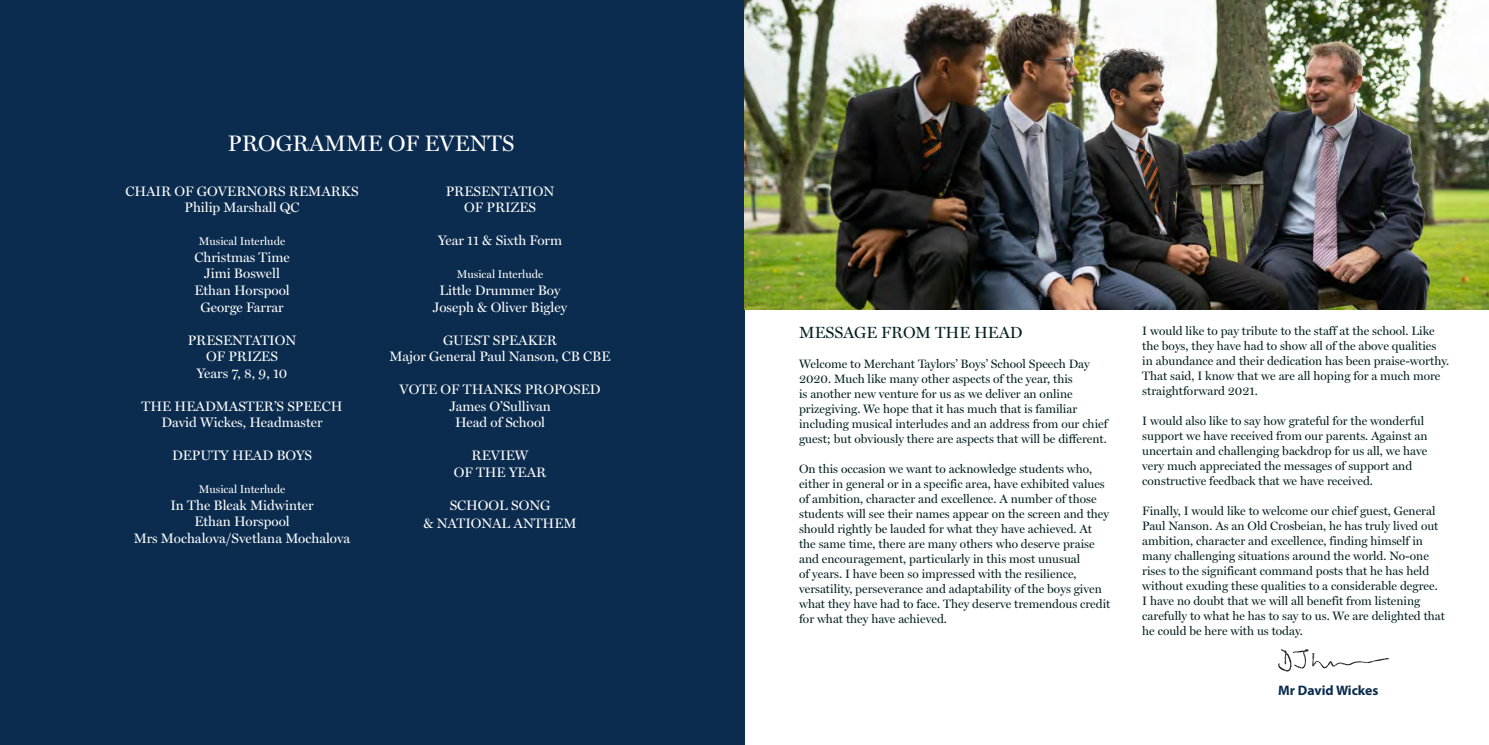
<style>
.page{position:relative;width:1489px;height:745px;background:#fff}
.page>*{position:absolute;margin:0;border:0;box-sizing:border-box;transform-origin:0 0}
.t1{font:22.5px "Miller Display";color:#fff}
.t2{font:16.25px "Miller Display";color:#041f22}
.t3{font:13.75px/16.5px "Miller Display";color:#fff;text-align:center}
.t4{font:700 13.75px "Myriad Pro";color:#0b2c4e}
.t5{font:12.25px/15px "Miller Display";color:#041f22}
.t6{font:11.25px "Miller Display";color:#fff}
</style>
<div class="page">
<div style="left:0;top:0;width:744px;height:744px;background:#0b2c4e"></div>
<img style="left:744px;top:0;width:744px;height:309px">
<svg style="left:1278px;top:649px;width:111px;height:22px"></svg>
<h1 class="t1" style="left:228px;top:130px;width:288px">PROGRAMME OF EVENTS</h1>
<p class="t3" style="left:125px;top:183px;width:235px">CHAIR OF GOVERNORS REMARKS<br>Philip Marshall QC</p>
<p class="t6" style="left:199px;top:235px;width:88px">Musical Interlude</p>
<p class="t3" style="left:194px;top:249px;width:97px">Christmas Time<br>Jimi Boswell<br>Ethan Horspool<br>George Farrar</p>
<p class="t3" style="left:188px;top:331px;width:110px">PRESENTATION<br>OF PRIZES<br>Years 7, 8, 9, 10</p>
<p class="t3" style="left:142px;top:397px;width:202px">THE HEADMASTER’S SPEECH<br>David Wickes, Headmaster</p>
<p class="t3" style="left:172px;top:447px;width:142px">DEPUTY HEAD BOYS</p>
<p class="t6" style="left:199px;top:482px;width:88px">Musical Interlude</p>
<p class="t3" style="left:134px;top:496px;width:218px">In The Bleak Midwinter<br>Ethan Horspool<br>Mrs Mochalova/Svetlana Mochalova</p>
<p class="t3" style="left:446px;top:183px;width:110px">PRESENTATION<br>OF PRIZES</p>
<p class="t3" style="left:438px;top:232px;width:125px">Year 11 &amp; Sixth Form</p>
<p class="t6" style="left:457px;top:268px;width:88px">Musical Interlude</p>
<p class="t3" style="left:433px;top:282px;width:136px">Little Drummer Boy<br>Joseph &amp; Oliver Bigley</p>
<p class="t3" style="left:389px;top:331px;width:222px">GUEST SPEAKER<br>Major General Paul Nanson, CB CBE</p>
<p class="t3" style="left:399px;top:381px;width:203px">VOTE OF THANKS PROPOSED<br>James O’Sullivan<br>Head of School</p>
<p class="t3" style="left:453px;top:447px;width:94px">REVIEW<br>OF THE YEAR</p>
<p class="t3" style="left:423px;top:495px;width:155px;line-height:18px">SCHOOL SONG<br>&amp; NATIONAL ANTHEM</p>
<h2 class="t2" style="left:799px;top:322px;width:225px">MESSAGE FROM THE HEAD</h2>
<p class="t5" style="left:799px;top:356px;width:310px">Welcome to Merchant Taylors’ Boys’ School Speech Day 2020. Much like many other aspects of the year, this<br>is another new venture for us as we deliver an online prizegiving. We hope that it has much that is familiar including musical interludes and an address from our chief guest; but obviously there are aspects that will be different.</p>
<p class="t5" style="left:799px;top:461px;width:313px">On this occasion we want to acknowledge students who, either in general or in a specific area, have exhibited values of ambition, character and excellence. A number of those students will see their names appear on the screen and they should rightly be lauded for what they have achieved. At the same time, there are many others who deserve praise and encouragement, particularly in this most unusual<br>of years. I have been so impressed with the resilience, versatility, perseverance and adaptability of the boys given what they have had to face. They deserve tremendous credit for what they have achieved.</p>
<p class="t5" style="left:1142px;top:323px;width:308px">I would like to pay tribute to the staff at the school. Like the boys, they have had to show all of the above qualities in abundance and their dedication has been praise-worthy.<br>That said, I know that we are all hoping for a much more straightforward 2021.</p>
<p class="t5" style="left:1142px;top:413px;width:287px">I would also like to say how grateful for the wonderful support we have received from our parents. Against an uncertain and challenging backdrop for us all, we have very much appreciated the messages of support and constructive feedback that we have received.</p>
<p class="t5" style="left:1142px;top:503px;width:304px">Finally, I would like to welcome our chief guest, General Paul Nanson. As an Old Crosbeian, he has truly lived out ambition, character and excellence, finding himself in many challenging situations around the world. No-one rises to the significant command posts that he has held without exuding these qualities to a considerable degree.<br>I have no doubt that we will all benefit from listening carefully to what he has to say to us. We are delighted that he could be here with us today.</p>
<p class="t4" style="left:1277px;top:680px;width:102px">Mr David Wickes</p>
</div>
